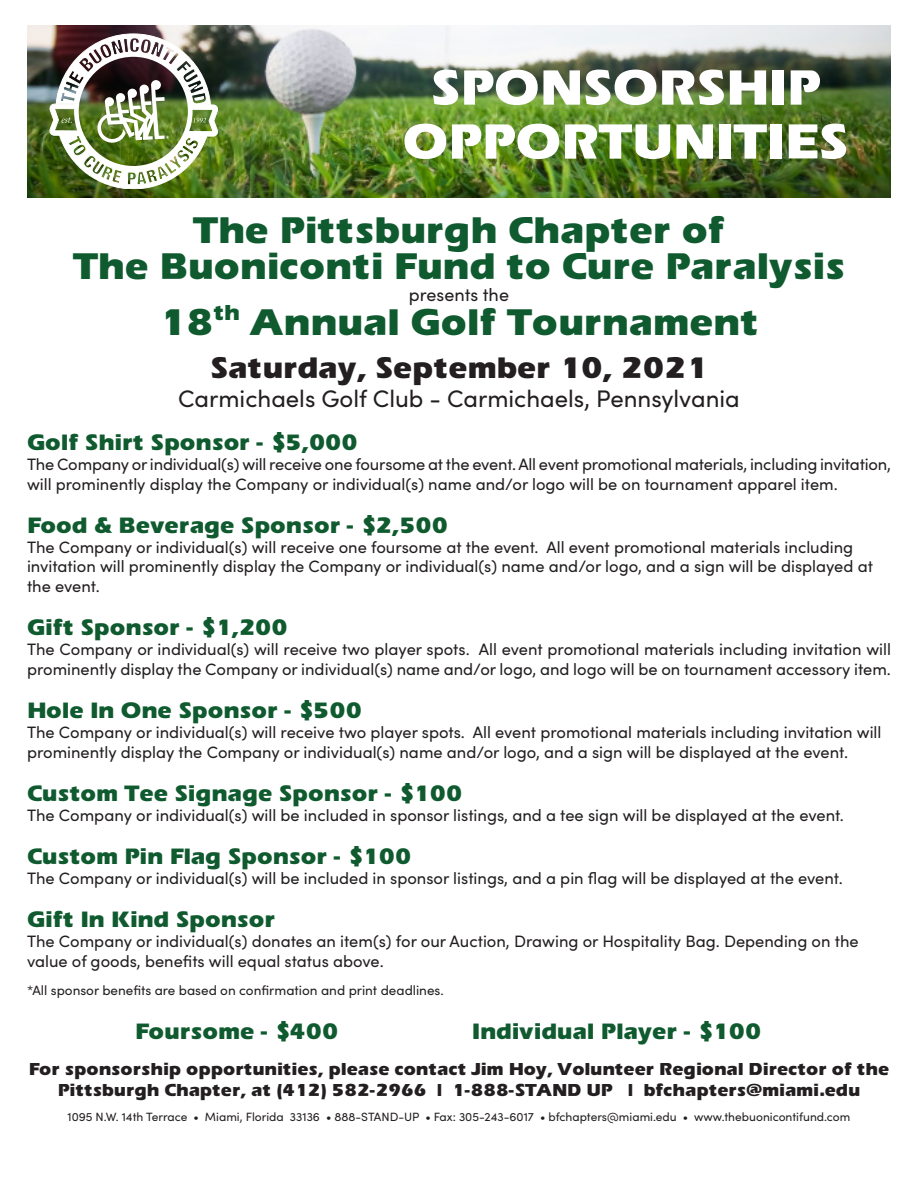
<style>
.page{position:relative;width:918px;height:1188px;background:#fff}
.page>*{position:absolute;margin:0;border:0;box-sizing:border-box;transform-origin:0 0}
.t1{font:60px "Aquiline Black Regular Swfte";color:#fff}
.heading_1{font:45px "Aquiline Black Regular Swfte";color:#0f5a2e}
.Headline{font:45px "Aquiline Black Regular Swfte";color:#0f5a2e}
.Headline-2{font:36px "Aquiline Black Regular Swfte";color:#231f20}
.t2{font:27px "Aquiline Black Regular Swfte";color:#0f5a2e}
.Headline-3{font:24px "Sofia Pro";color:#231f20}
.t3{font:21px/21px "Aquiline Black Regular Swfte";color:#231f20;text-align:center}
.Headline-4{font:18px "Sofia Pro";color:#231f20}
.t4{font:16.5px/19.8px "Sofia Pro";color:#231f20}
.t5{font:13.5px "Sofia Pro";color:#231f20}
.t6{font:12px "Sofia Pro";color:#231f20}
</style>
<div class="page">
<img style="left:27px;top:26px;width:864px;height:171px">
<img style="left:50px;top:34px;width:168px;height:155px">
<p class="t1" style="left:430px;top:57px;width:392px">SPONSORSHIP</p>
<p class="t1" style="left:402px;top:111px;width:447px">OPPORTUNITIES</p>
<p class="heading_1" style="left:193px;top:207px;width:533px">The Pittsburgh Chapter of</p>
<p class="heading_1" style="left:73px;top:243px;width:773px">The Buoniconti Fund to Cure Paralysis</p>
<p class="Headline-4" style="left:409px;top:281px;width:102px">presents the</p>
<p class="Headline" style="left:159px;top:299px;width:601px">18<sup>th</sup> Annual Golf Tournament</p>
<p class="Headline-2" style="left:210px;top:349px;width:499px">Saturday, September 10, 2021</p>
<p class="Headline-3" style="left:178px;top:381px;width:563px">Carmichaels Golf Club - Carmichaels, Pennsylvania</p>
<p class="t2" style="left:27px;top:428px;width:332px">Golf Shirt Sponsor - $5,000</p>
<p class="t4" style="left:27px;top:453px;width:866px">The Company or individual(s) will receive one foursome at the event. All event promotional materials, including invitation, will prominently display the Company or individual(s) name and/or logo will be on tournament apparel item.</p>
<p class="t2" style="left:27px;top:511px;width:423px">Food &amp; Beverage Sponsor - $2,500</p>
<p class="t4" style="left:27px;top:536px;width:848px">The Company or individual(s) will receive one foursome at the event. All event promotional materials including invitation will prominently display the Company or individual(s) name and/or logo, and a sign will be displayed at the event.</p>
<p class="t2" style="left:27px;top:614px;width:262px">Gift Sponsor - $1,200</p>
<p class="t4" style="left:27px;top:639px;width:866px">The Company or individual(s) will receive two player spots. All event promotional materials including invitation will prominently display the Company or individual(s) name and/or logo, and logo will be on tournament accessory item.</p>
<p class="t2" style="left:27px;top:697px;width:336px">Hole In One Sponsor - $500</p>
<p class="t4" style="left:27px;top:721px;width:856px">The Company or individual(s) will receive two player spots. All event promotional materials including invitation will prominently display the Company or individual(s) name and/or logo, and a sign will be displayed at the event.</p>
<p class="t2" style="left:27px;top:779px;width:437px">Custom Tee Signage Sponsor - $100</p>
<p class="t4" style="left:27px;top:804px;width:818px">The Company or individual(s) will be included in sponsor listings, and a tee sign will be displayed at the event.</p>
<p class="t2" style="left:27px;top:842px;width:386px">Custom Pin Flag Sponsor - $100</p>
<p class="t4" style="left:27px;top:867px;width:817px">The Company or individual(s) will be included in sponsor listings, and a pin flag will be displayed at the event.</p>
<p class="t2" style="left:27px;top:905px;width:250px">Gift In Kind Sponsor</p>
<p class="t4" style="left:27px;top:930px;width:833px">The Company or individual(s) donates an item(s) for our Auction, Drawing or Hospitality Bag. Depending on the value of goods, benefits will equal status above.</p>
<p class="t5" style="left:27px;top:981px;width:418px">*All sponsor benefits are based on confirmation and print deadlines.</p>
<p class="t2" style="left:135px;top:1017px;width:205px">Foursome - $400</p>
<p class="t2" style="left:472px;top:1017px;width:291px">Individual Player - $100</p>
<p class="t3" style="left:29px;top:1058px;width:862px">For sponsorship opportunities, please contact Jim Hoy, Volunteer Regional Director of the<br>Pittsburgh Chapter, at (412) 582-2966 | 1-888-STAND UP | bfchapters@miami.edu</p>
<p class="t6" style="left:68px;top:1108px;width:784px">1095 N.W. 14th Terrace • Miami, Florida 33136 • 888-STAND-UP • Fax: 305-243-6017 • bfchapters@miami.edu • www.thebuonicontifund.com</p>
</div>
